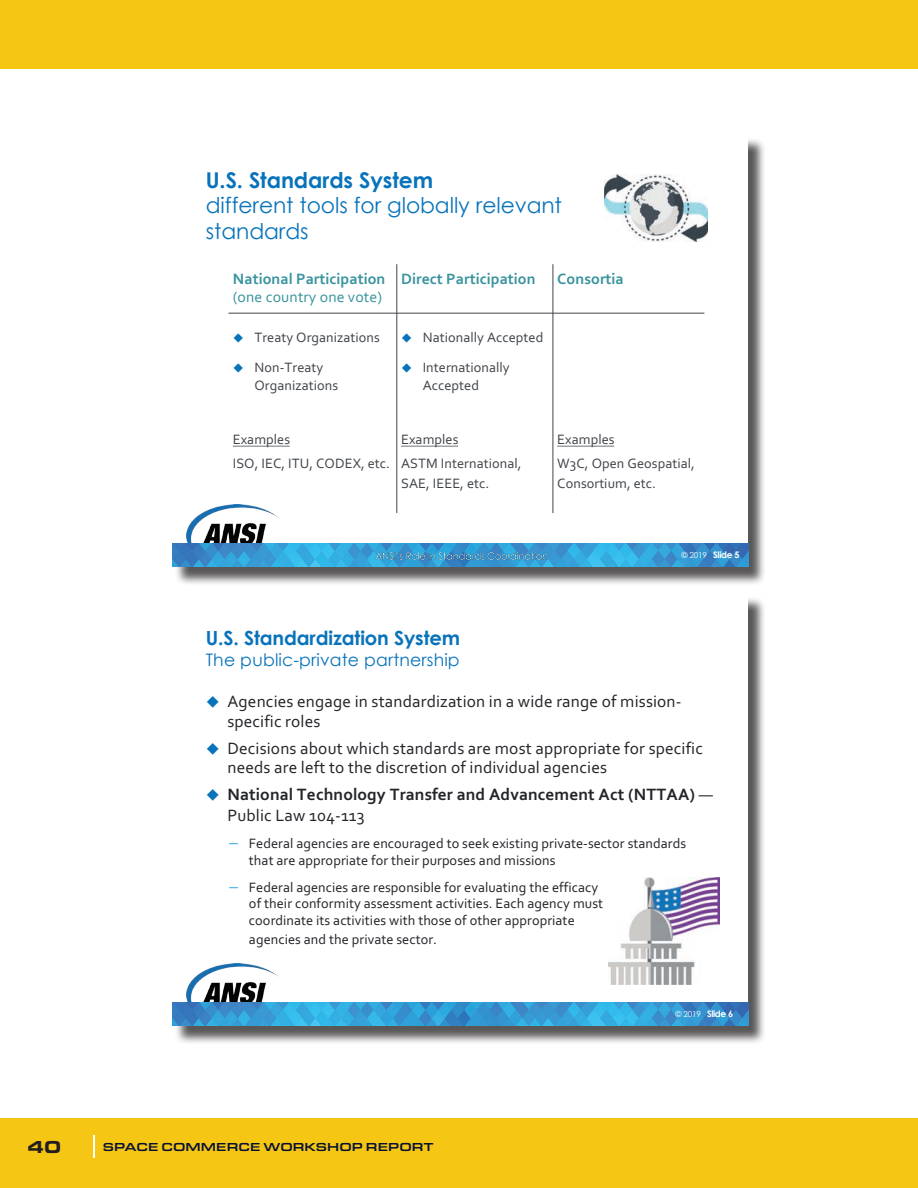
<style>
.page{position:relative;width:918px;height:1188px;background:#fff}
.page>*{position:absolute;margin:0;border:0;box-sizing:border-box;transform-origin:0 0}
.t1{font:21.75px/25.5px "Century Gothic";letter-spacing:-.005em;color:#0873bb}
.t2{font:700 21.75px "Century Gothic";letter-spacing:-.005em;color:#0873bb}
.t3{font:700 19.5px "Century Gothic";letter-spacing:-.005em;color:#0873bb}
.t4{font:900 18px "Eurostile Ext";color:#231f20}
.t5{font:17.25px/20.1px "Corbel";letter-spacing:.01em;color:#232529}
.t6{font:700 17.25px/20.4px "Corbel";letter-spacing:.01em;color:#232529}
.t7{font:17.25px "Century Gothic";letter-spacing:.01em;color:#0873bb}
.t8{font:700 15.75px "Corbel";letter-spacing:.005em;color:#39949e}
.t9{font:15.75px "Corbel";letter-spacing:.01em;color:#39949e}
.t10{font:14.25px/16.5px "Corbel";letter-spacing:.005em;color:#232529}
.t11{font:14.25px/24px "Corbel";letter-spacing:.005em;color:#40444a}
.t12{font:500 12px "Eurostile Ext";color:#071134}
.t13{font:700 9px "Century Gothic";letter-spacing:-.035em;color:#fff}
.s1{color:#0873bb}
.s2{font-weight:400;font-size:8.25px}
.s3{font-weight:400}
.s4{font-family:"Calibri";font-size:17.25px;color:#4cb5e7}
</style>
<div class="page">
<div style="left:0;top:0;width:918px;height:69px;background:#f5c614"></div>
<div style="left:0;top:1119px;width:918px;height:69px;background:#f5c614"></div>
<hr style="left:93px;top:1135px;width:2px;height:23px;background:#fff">
<div style="left:174px;top:137px;width:593px;height:448px;background:#231f20;opacity:.75"></div>
<div style="left:172px;top:135px;width:576px;height:432px;background:#fff"></div>
<img style="left:172px;top:543px;width:576px;height:24px">
<img style="left:186px;top:504px;width:92px;height:55px">
<hr style="left:397px;top:264px;width:1px;height:249px;background:#40444a">
<hr style="left:553px;top:264px;width:1px;height:249px;background:#40444a">
<hr style="left:228px;top:313px;width:476px;height:1px;background:#40444a">
<svg style="left:233px;top:446px;width:57px;height:1px"></svg>
<svg style="left:401px;top:446px;width:57px;height:1px"></svg>
<svg style="left:557px;top:446px;width:57px;height:1px"></svg>
<img style="left:604px;top:174px;width:104px;height:67px">
<img style="left:347px;top:545px;width:228px;height:22px">
<div style="left:174px;top:596px;width:593px;height:448px;background:#231f20;opacity:.75"></div>
<div style="left:172px;top:594px;width:576px;height:432px;background:#fff"></div>
<img style="left:172px;top:1002px;width:576px;height:24px">
<img style="left:186px;top:963px;width:92px;height:55px">
<img style="left:609px;top:877px;width:110px;height:108px">
<h1 class="t2" style="left:206px;top:164px;width:229px">U.S. Standards System</h1>
<h1 class="t1" style="left:206px;top:192px;width:358px">different tools for globally relevant standards</h1>
<p class="t8" style="left:233px;top:269px;width:154px">National Participation</p>
<p class="t9" style="left:233px;top:287px;width:151px">(one country one vote)</p>
<p class="t8" style="left:401px;top:269px;width:136px">Direct Participation</p>
<p class="t8" style="left:557px;top:269px;width:68px">Consortia</p>
<p class="t11" style="left:233px;top:325px;width:149px"><span class="s1">◆</span> Treaty Organizations</p>
<p class="t11" style="left:254px;top:358px;width:85px;line-height:18px;text-indent:-22px"><span class="s1">◆</span> Non-Treaty<br>Organizations</p>
<p class="t11" style="left:401px;top:325px;width:144px"><span class="s1">◆</span> Nationally Accepted</p>
<p class="t11" style="left:423px;top:358px;width:88px;line-height:18px;text-indent:-22px"><span class="s1">◆</span> Internationally<br>Accepted</p>
<p class="t11" style="left:233px;top:427px;width:159px">Examples<br>ISO, IEC, ITU, CODEX, etc.</p>
<p class="t11" style="left:401px;top:427px;width:122px">Examples<br>ASTM International,</p>
<p class="t11" style="left:401px;top:471px;width:90px">SAE, IEEE, etc.</p>
<p class="t11" style="left:557px;top:427px;width:139px">Examples<br>W3C, Open Geospatial,</p>
<p class="t11" style="left:557px;top:471px;width:100px">Consortium, etc.</p>
<p class="t13" style="left:681px;top:548px;width:60px"><span class="s2">© 2019</span> Slide 5</p>
<h2 class="t3" style="left:206px;top:623px;width:256px">U.S. Standardization System</h2>
<p class="t7" style="left:206px;top:647px;width:255px">The public-private partnership</p>
<p class="t5" style="left:227px;top:690px;width:456px;text-indent:-22px"><span class="s1">◆</span> Agencies engage in standardization in a wide range of mission&shy;specific roles</p>
<p class="t5" style="left:227px;top:738px;width:477px;line-height:19.5px;text-indent:-22px"><span class="s1">◆</span> Decisions about which standards are most appropriate for specific needs are left to the discretion of individual agencies</p>
<p class="t6" style="left:227px;top:784px;width:487px;text-indent:-22px"><span class="s1">◆</span> National Technology Transfer and Advancement Act (NTTAA) <span class="s3">—<br>Public Law 104-113</span></p>
<p class="t10" style="left:249px;top:835px;width:439px;text-indent:-19px"><span class="s4">─</span> Federal agencies are encouraged to seek existing private-sector standards that are appropriate for their purposes and missions</p>
<p class="t10" style="left:249px;top:879px;width:356px;text-indent:-19px"><span class="s4">─</span> Federal agencies are responsible for evaluating the efficacy of their conformity assessment activities. Each agency must coordinate its activities with those of other appropriate</p>
<p class="t10" style="left:249px;top:930px;width:189px">agencies and the private sector.</p>
<p class="t4" style="left:27px;top:1134px;width:36px">40</p>
<p class="t12" style="left:103px;top:1138px;width:332px">SPACE COMMERCE WORKSHOP REPORT</p>
<p class="t13" style="left:675px;top:1007px;width:59px"><span class="s2">© 2019</span> Slide 6</p>
</div>
